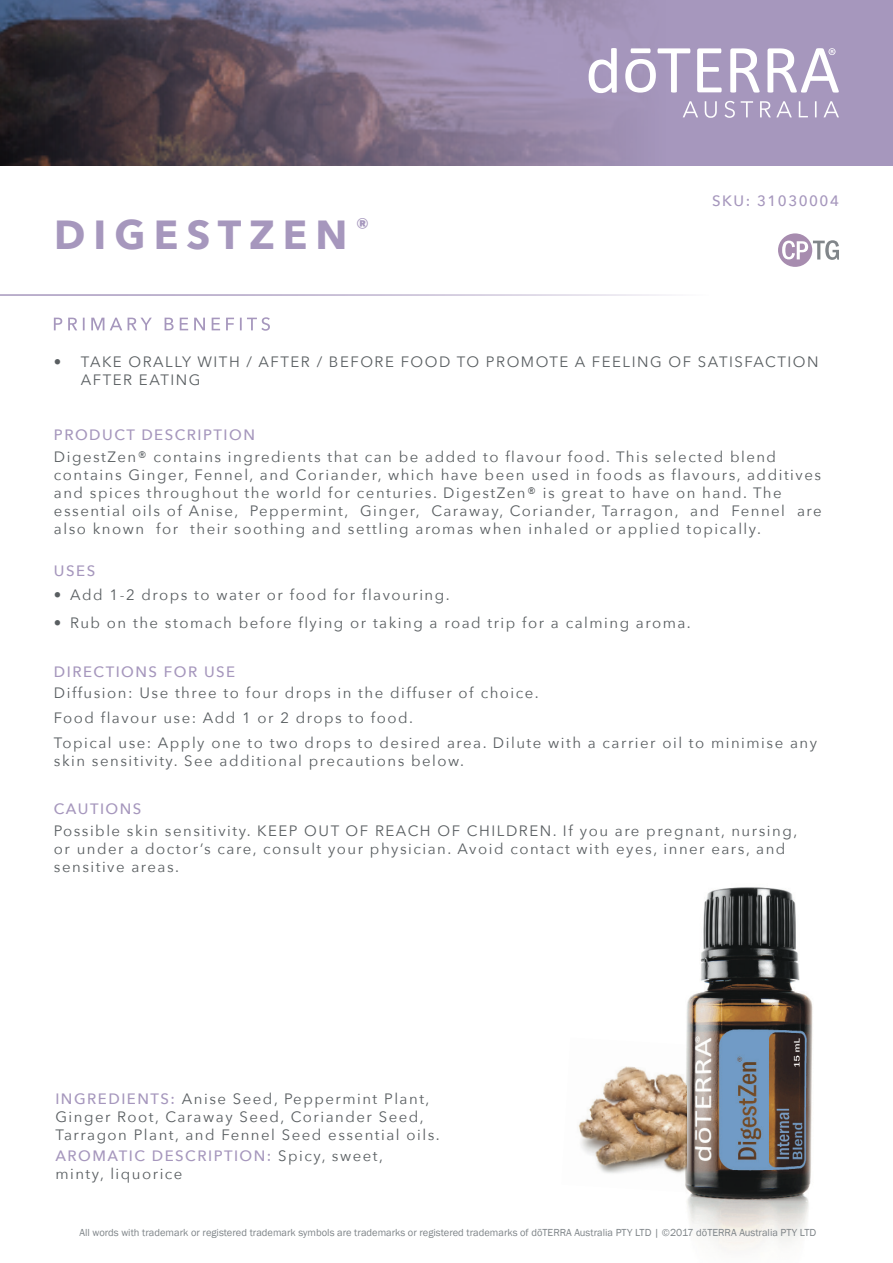
<style>
.page{position:relative;width:893px;height:1263px;background:#fff}
.page>*{position:absolute;margin:0;border:0;box-sizing:border-box;transform-origin:0 0}
.t1{font:700 40.5px "Avenir Next";letter-spacing:.2em;color:#a697bd}
.Body{font:15px/18px "Avenir Next";letter-spacing:.1em;color:#595e61}
.Directions_Bold_Attr{font:15px/18px "Avenir Next";letter-spacing:.1em;color:#595e61}
.Oil_Attribute_Panel{font:15px/18px "Avenir Next";letter-spacing:.1em;color:#595e61}
.Purple_Headers{font:500 15px "Avenir Next";letter-spacing:.1em;color:#a697bd}
.Tag_details{font:500 15px "Avenir Next";letter-spacing:.1em;color:#a697bd}
.t2{font:10.5px "Franklin Gothic";color:#7e8488}
.s1{font-weight:500;color:#a697bd}
</style>
<div class="page">
<img style="left:578px;top:1066px;width:104px;height:108px">
<svg style="left:0;top:0;width:893px;height:166px;background:#7c6f88"></svg>
<svg style="left:730px;top:48px;width:30px;height:45px"></svg>
<svg style="left:697px;top:48px;width:25px;height:44px"></svg>
<svg style="left:589px;top:48px;width:28px;height:45px"></svg>
<svg style="left:767px;top:48px;width:72px;height:45px"></svg>
<svg style="left:625px;top:48px;width:65px;height:45px"></svg>
<svg style="left:683px;top:101px;width:156px;height:17px;background:#b6a9c8"></svg>
<hr style="left:0;top:294px;width:839px;height:2px;background:#a697bd">
<svg style="left:54px;top:317px;width:216px;height:14px"></svg>
<img style="left:682px;top:887px;width:131px;height:363px">
<svg style="left:778px;top:233px;width:61px;height:34px"></svg>
<p class="t1" style="left:54px;top:200px;width:317px">DIGESTZEN <sup>®</sup></p>
<p class="Tag_details" style="left:712px;top:188px;width:128px">SKU: 31030004</p>
<p class="Body" style="left:81px;top:352px;width:739px;text-indent:-27px">• TAKE ORALLY WITH / AFTER / BEFORE FOOD TO PROMOTE A FEELING OF SATISFACTION<br>AFTER EATING</p>
<p class="Purple_Headers" style="left:54px;top:422px;width:203px">PRODUCT DESCRIPTION</p>
<p class="Body" style="left:54px;top:447px;width:769px">DigestZen® contains ingredients that can be added to flavour food. This selected blend contains Ginger, Fennel, and Coriander, which have been used in foods as flavours, additives and spices throughout the world for centuries. DigestZen® is great to have on hand. The essential oils of Anise, Peppermint, Ginger, Caraway, Coriander, Tarragon, and Fennel are also known for their soothing and settling aromas when inhaled or applied topically.</p>
<p class="Purple_Headers" style="left:54px;top:558px;width:43px">USES</p>
<p class="Body" style="left:54px;top:585px;width:397px">• Add 1-2 drops to water or food for flavouring.</p>
<p class="Body" style="left:54px;top:613px;width:638px">• Rub on the stomach before flying or taking a road trip for a calming aroma.</p>
<p class="Purple_Headers" style="left:54px;top:659px;width:183px">DIRECTIONS FOR USE</p>
<p class="Directions_Bold_Attr" style="left:54px;top:683px;width:486px">Diffusion: Use three to four drops in the diffuser of choice.</p>
<p class="Directions_Bold_Attr" style="left:54px;top:708px;width:361px">Food flavour use: Add 1 or 2 drops to food.</p>
<p class="Directions_Bold_Attr" style="left:54px;top:733px;width:765px">Topical use: Apply one to two drops to desired area. Dilute with a carrier oil to minimise any skin sensitivity. See additional precautions below.</p>
<p class="Purple_Headers" style="left:54px;top:796px;width:89px">CAUTIONS</p>
<p class="Body" style="left:54px;top:821px;width:745px">Possible skin sensitivity. KEEP OUT OF REACH OF CHILDREN. If you are pregnant, nursing, or under a doctor’s care, consult your physician. Avoid contact with eyes, inner ears, and sensitive areas.</p>
<p class="Oil_Attribute_Panel" style="left:55px;top:1089px;width:386px"><span class="s1">INGREDIENTS:</span> Anise Seed, Peppermint Plant,<br>Ginger Root, Caraway Seed, Coriander Seed,<br>Tarragon Plant, and Fennel Seed essential oils.</p>
<p class="Oil_Attribute_Panel" style="left:55px;top:1146px;width:329px"><span class="s1">AROMATIC DESCRIPTION:</span> Spicy, sweet, minty, liquorice</p>
<p class="t2" style="left:80px;top:1226px;width:738px">All words with trademark or registered trademark symbols are trademarks or registered trademarks of dōTERRA Australia PTY LTD | ©2017 dōTERRA Australia PTY LTD</p>
</div>
